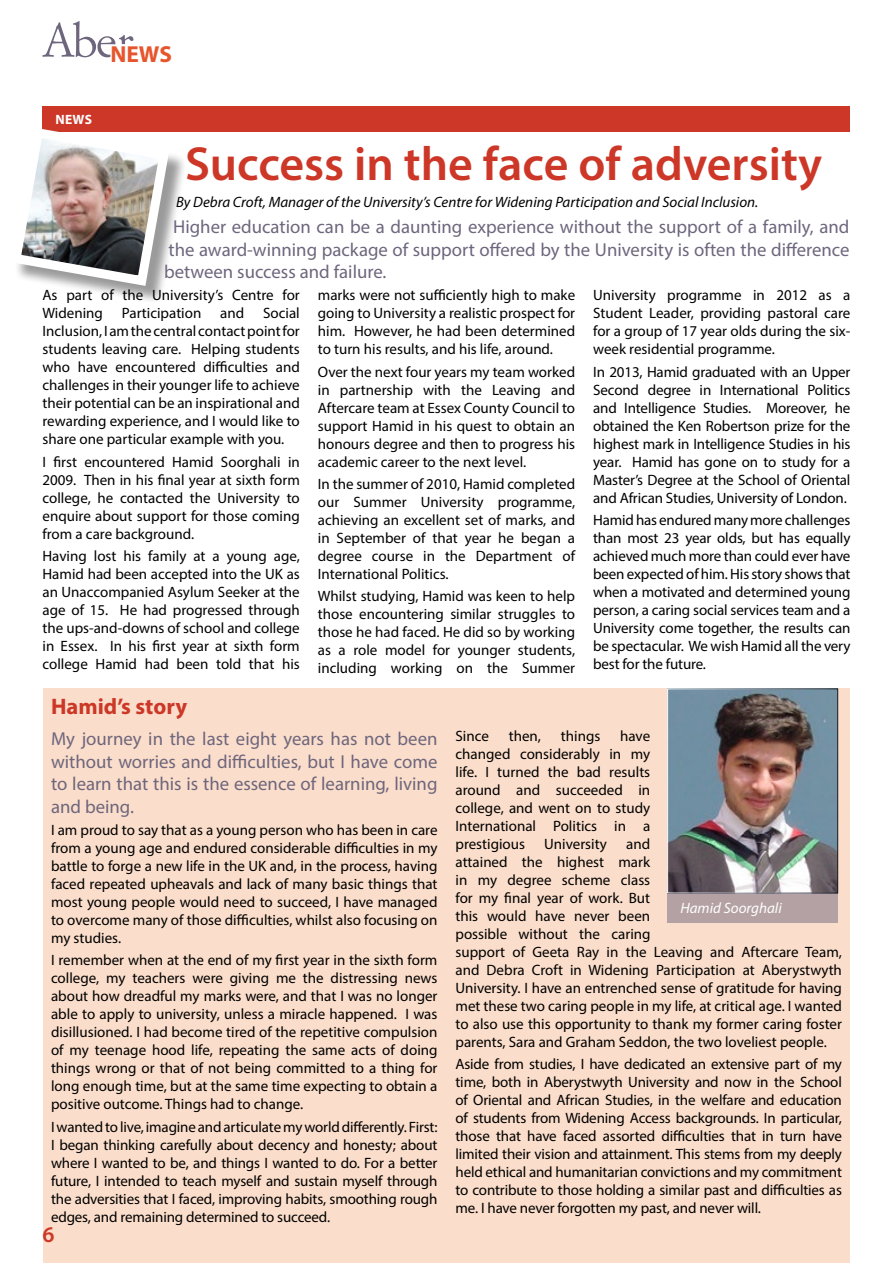
<style>
.page{position:relative;width:893px;height:1263px;background:#fff}
.page>*{position:absolute;margin:0;border:0;box-sizing:border-box;transform-origin:0 0}
.t1{font:600 48px "Myriad Pro";color:#cd3727}
.t2{font:700 23.25px "Myriad Pro";color:#e7552c}
.t3{font:700 22.5px "Myriad Pro";color:#cd3727}
.t4{font:600 22.5px "Myriad Pro";color:#cd3727}
.t5{font:18.75px/22.5px "Myriad Pro";color:#6e667d;text-align:justify}
.t6{font:15px/18px "Myriad Pro";color:#000;text-align:justify}
.t7{font:italic 15px "Myriad Pro";color:#000}
.t8{font:italic 15px "Myriad Pro";color:#fff}
.t9{font:700 13.5px "Myriad Pro";color:#fff}
</style>
<div class="page">
<div style="left:43px;top:689px;width:807px;height:574px;background:#faddca"></div>
<div style="left:43px;top:106px;width:807px;height:26px;background:#cd3727"></div>
<img style="left:669px;top:690px;width:167px;height:201px">
<div style="left:667px;top:688px;width:171px;height:205px;border:1px solid #fff"></div>
<div style="left:668px;top:893px;width:170px;height:30px;background:#b4a1a3"></div>
<div style="left:13px;top:130px;width:174px;height:175px;background:#000;opacity:.4"></div>
<img style="left:13px;top:122px;width:161px;height:169px">
<svg style="left:43px;top:21px;width:90px;height:36px"></svg>
<h2 class="t2" style="left:110px;top:39px;width:63px">NEWS</h2>
<p class="t9" style="left:55px;top:111px;width:38px">NEWS</p>
<h1 class="t1" style="left:185px;top:133px;width:639px">Success in the face of adversity</h1>
<p class="t7" style="left:176px;top:192px;width:584px">By Debra Croft, Manager of the University’s Centre for Widening Participation and Social Inclusion.</p>
<p class="t5" style="left:164px;top:215px;width:687px;text-indent:9px">Higher education can be a daunting experience without the support of a family, and the award-winning package of support offered by the University is often the difference between success and failure.</p>
<p class="t6" style="left:43px;top:286px;width:259px">As part of the University’s Centre for<br>Widening</p>
<p class="t6" style="left:43px;top:304px;width:259px;text-indent:221px">Social Inclusion, I am the central contact point for students leaving care. Helping students who have encountered difficulties and challenges in their younger life to achieve their potential can be an inspirational and rewarding experience, and I would like to share one particular example with you.</p>
<p class="t6" style="left:43px;top:452px;width:259px">I first encountered Hamid Soorghali in 2009. Then in his final year at sixth form college, he contacted the University to enquire about support for those coming from a care background.</p>
<p class="t6" style="left:43px;top:547px;width:259px">Having lost his family at a young age, Hamid had been accepted into the UK as an Unaccompanied Asylum Seeker at the age of 15. He had progressed through the ups-and-downs of school and college in Essex. In his first year at sixth form college Hamid had been told that his</p>
<p class="t6" style="left:122px;top:304px;width:81px">Participation</p>
<p class="t6" style="left:220px;top:304px;width:26px">and</p>
<p class="t6" style="left:318px;top:286px;width:259px">marks were not sufficiently high to make going to University a realistic prospect for him. However, he had been determined to turn his results, and his life, around.</p>
<p class="t6" style="left:318px;top:362px;width:259px">Over the next four years my team worked in partnership with the Leaving and Aftercare team at Essex County Council to support Hamid in his quest to obtain an honours degree and then to progress his academic career to the next level.</p>
<p class="t6" style="left:318px;top:475px;width:259px">In the summer of 2010, Hamid completed our Summer University programme, achieving an excellent set of marks, and in September of that year he began a degree course in the Department of International Politics.</p>
<p class="t6" style="left:318px;top:587px;width:259px">Whilst studying, Hamid was keen to help those encountering similar struggles to those he had faced. He did so by working as a role model for younger students, including working on the Summer</p>
<p class="t6" style="left:593px;top:286px;width:259px">University programme in 2012 as a Student Leader, providing pastoral care for a group of 17 year olds during the six&shy;week residential programme.</p>
<p class="t6" style="left:593px;top:362px;width:259px">In 2013, Hamid graduated with an Upper Second degree in International Politics and Intelligence Studies. Moreover, he obtained the Ken Robertson prize for the highest mark in Intelligence Studies in his year. Hamid has gone on to study for a Master’s Degree at the School of Oriental and African Studies, University of London.</p>
<p class="t6" style="left:593px;top:511px;width:259px">Hamid has endured many more challenges than most 23 year olds, but has equally achieved much more than could ever have been expected of him. His story shows that when a motivated and determined young person, a caring social services team and a University come together, the results can be spectacular. We wish Hamid all the very best for the future.</p>
<h3 class="t3" style="left:51px;top:692px;width:138px">Hamid’s story</h3>
<p class="t5" style="left:51px;top:727px;width:388px">My journey in the last eight years has not been without worries and difficulties, but I have come to learn that this is the essence of learning, living and being.</p>
<p class="t6" style="left:51px;top:821px;width:388px">I am proud to say that as a young person who has been in care from a young age and endured considerable difficulties in my battle to forge a new life in the UK and, in the process, having faced repeated upheavals and lack of many basic things that most young people would need to succeed, I have managed to overcome many of those difficulties, whilst also focusing on my studies.</p>
<p class="t6" style="left:51px;top:951px;width:388px">I remember when at the end of my first year in the sixth form college, my teachers were giving me the distressing news about how dreadful my marks were, and that I was no longer able to apply to university, unless a miracle happened. I was disillusioned. I had become tired of the repetitive compulsion of my teenage hood life, repeating the same acts of doing things wrong or that of not being committed to a thing for long enough time, but at the same time expecting to obtain a positive outcome. Things had to change.</p>
<p class="t6" style="left:51px;top:1117px;width:388px">I wanted to live, imagine and articulate my world differently. First:<br>I began thinking carefully about decency and honesty; about where I wanted to be, and things I wanted to do. For a better future, I intended to teach myself and sustain myself through the adversities that I faced, improving habits, smoothing rough edges, and remaining determined to succeed.</p>
<h3 class="t4" style="left:43px;top:1220px;width:14px">6</h3>
<p class="t6" style="left:455px;top:726px;width:196px;text-indent:165px">have changed considerably in my life. I turned the bad results around and succeeded in college, and went on to study International Politics in a prestigious</p>
<p class="t6" style="left:455px;top:726px;width:35px">Since</p>
<p class="t6" style="left:509px;top:726px;width:34px">then,</p>
<p class="t6" style="left:561px;top:726px;width:41px">things</p>
<p class="t6" style="left:455px;top:834px;width:388px;text-align:left;text-indent:171px">and<br>attained the highest mark<br>in my degree scheme class<br>for my final year of work. But<br>this would have never been<br>possible without the caring<br>support of Geeta Ray in the Leaving and Aftercare Team, and Debra Croft in Widening Participation at Aberystwyth University. I have an entrenched sense of gratitude for having met these two caring people in my life, at critical age. I wanted to also use this opportunity to thank my former caring foster parents, Sara and Graham Seddon, the two loveliest people.</p>
<p class="t6" style="left:455px;top:1055px;width:388px">Aside from studies, I have dedicated an extensive part of my time, both in Aberystwyth University and now in the School of Oriental and African Studies, in the welfare and education of students from Widening Access backgrounds. In particular, those that have faced assorted difficulties that in turn have limited their vision and attainment. This stems from my deeply held ethical and humanitarian convictions and my commitment to contribute to those holding a similar past and difficulties as me. I have never forgotten my past, and never will.</p>
<p class="t6" style="left:544px;top:834px;width:64px">University</p>
<p class="t8" style="left:680px;top:898px;width:103px">Hamid Soorghali</p>
</div>
